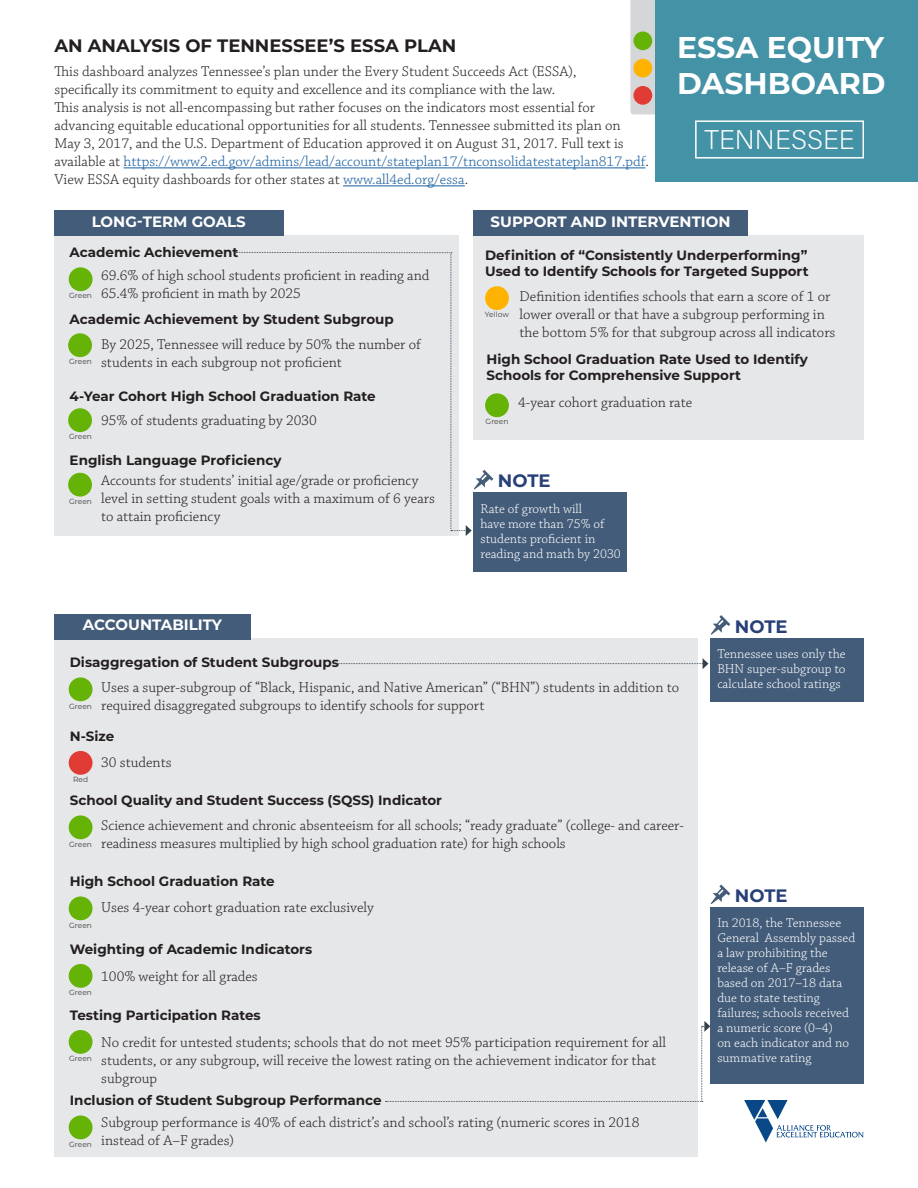
<style>
.page{position:relative;width:918px;height:1188px;background:#fff}
.page>*{position:absolute;margin:0;border:0;box-sizing:border-box;transform-origin:0 0}
.t1{font:700 30px/36px "Montserrat";color:#fff}
.t2{font:200 27px "Acumin Pro";letter-spacing:.005em;color:#fff}
.t3{font:700 18px "Montserrat";color:#231f20}
.t4{font:700 18px "Montserrat";color:#284078}
.t5{font:300 15px/18px "Chaparral Pro";color:#231f20}
.t6{font:700 15px "Montserrat";color:#fff}
.t7{font:700 13.5px/16.2px "Montserrat";color:#231f20}
.t8{font:300 13.5px/15px "Chaparral Pro";color:#fff}
.t9{font:7.5px "Montserrat";color:#3e3e3f}
.s1{color:#175d9e}
</style>
<div class="page">
<div style="left:54px;top:236px;width:405px;height:300px;background:#e6e7e9"></div>
<div style="left:54px;top:210px;width:230px;height:26px;background:#425c79"></div>
<div style="left:473px;top:236px;width:391px;height:204px;background:#e6e7e9"></div>
<div style="left:473px;top:211px;width:275px;height:25px;background:#435c79"></div>
<div style="left:54px;top:638px;width:644px;height:518px;background:#e6e7e9"></div>
<div style="left:54px;top:614px;width:197px;height:26px;background:#435c79"></div>
<div style="left:631px;top:0;width:24px;height:114px;background:#d5d6d8"></div>
<div style="left:633px;top:59px;width:19px;height:18px;background:#ffb200;border-radius:50%"></div>
<div style="left:633px;top:86px;width:19px;height:19px;background:#e03b35;border-radius:50%"></div>
<div style="left:633px;top:31px;width:19px;height:19px;background:#65b306;border-radius:50%"></div>
<div style="left:655px;top:0;width:263px;height:182px;background:#4492a5"></div>
<div style="left:695px;top:120px;width:169px;height:39px;border:2px solid #fff"></div>
<hr style="left:124px;top:167px;width:521px;height:1px;background:#175d9e">
<hr style="left:343px;top:185px;width:122px;height:1px;background:#175d9e">
<div style="left:69px;top:267px;width:24px;height:24px;background:#65b306;border-radius:50%"></div>
<div style="left:68px;top:333px;width:24px;height:24px;background:#65b306;border-radius:50%"></div>
<div style="left:68px;top:408px;width:24px;height:24px;background:#65b306;border-radius:50%"></div>
<div style="left:68px;top:473px;width:24px;height:24px;background:#65b306;border-radius:50%"></div>
<div style="left:69px;top:677px;width:24px;height:24px;background:#65b306;border-radius:50%"></div>
<div style="left:69px;top:751px;width:24px;height:24px;background:#e03b35;border-radius:50%"></div>
<div style="left:69px;top:815px;width:24px;height:24px;background:#65b306;border-radius:50%"></div>
<div style="left:69px;top:896px;width:24px;height:24px;background:#65b306;border-radius:50%"></div>
<div style="left:69px;top:964px;width:24px;height:24px;background:#65b306;border-radius:50%"></div>
<div style="left:69px;top:1030px;width:24px;height:24px;background:#65b306;border-radius:50%"></div>
<div style="left:69px;top:1116px;width:24px;height:23px;background:#65b306;border-radius:50%"></div>
<div style="left:485px;top:286px;width:24px;height:24px;background:#ffb200;border-radius:50%"></div>
<div style="left:485px;top:393px;width:24px;height:24px;background:#65b306;border-radius:50%"></div>
<svg style="left:744px;top:1100px;width:120px;height:43px"></svg>
<svg style="left:333px;top:658px;width:375px;height:11px"></svg>
<svg style="left:386px;top:1021px;width:324px;height:81px"></svg>
<div style="left:710px;top:638px;width:154px;height:63px;background:#435c79"></div>
<div style="left:710px;top:908px;width:154px;height:176px;background:#435c79"></div>
<div style="left:473px;top:493px;width:154px;height:79px;background:#435c79"></div>
<svg style="left:711px;top:615px;width:19px;height:20px"></svg>
<svg style="left:711px;top:885px;width:19px;height:19px"></svg>
<svg style="left:236px;top:252px;width:257px;height:284px"></svg>
<p class="t3" style="left:54px;top:32px;width:403px">AN ANALYSIS OF TENNESSEE’S ESSA PLAN</p>
<p class="t5" style="left:54px;top:63px;width:596px">This dashboard analyzes Tennessee’s plan under the Every Student Succeeds Act (ESSA),<br>specifically its commitment to equity and excellence and its compliance with the law.<br>This analysis is not all-encompassing but rather focuses on the indicators most essential for advancing equitable educational opportunities for all students. Tennessee submitted its plan on May 3, 2017, and the U.S. Department of Education approved it on August 31, 2017. Full text is available at <span class="s1">https://www2.ed.gov/admins/lead/account/stateplan17/tnconsolidatestateplan817.pdf</span>.<br>View ESSA equity dashboards for other states at <span class="s1">www.all4ed.org/essa</span>.</p>
<p class="t1" style="left:677px;top:28px;width:210px">ESSA EQUITY<br>DASHBOARD</p>
<p class="t2" style="left:705px;top:121px;width:152px">TENNESSEE</p>
<p class="t6" style="left:92px;top:210px;width:156px">LONG-TERM GOALS</p>
<p class="t7" style="left:70px;top:243px;width:170px">Academic Achievement</p>
<p class="t5" style="left:101px;top:267px;width:330px">69.6% of high school students proficient in reading and<br>65.4% proficient in math by 2025</p>
<p class="t5" style="left:101px;top:336px;width:321px">By 2025, Tennessee will reduce by 50% the number of students in each subgroup not proficient</p>
<p class="t9" style="left:69px;top:291px;width:24px">Green</p>
<p class="t7" style="left:70px;top:311px;width:326px">Academic Achievement by Student Subgroup</p>
<p class="t9" style="left:69px;top:357px;width:24px">Green</p>
<p class="t7" style="left:70px;top:387px;width:308px">4-Year Cohort High School Graduation Rate</p>
<p class="t9" style="left:69px;top:432px;width:24px">Green</p>
<p class="t5" style="left:101px;top:412px;width:217px">95% of students graduating by 2030</p>
<p class="t7" style="left:70px;top:452px;width:213px">English Language Proficiency</p>
<p class="t9" style="left:69px;top:496px;width:24px">Green</p>
<p class="t5" style="left:101px;top:472px;width:335px">Accounts for students’ initial age/grade or proficiency level in setting student goals with a maximum of 6 years to attain proficiency</p>
<p class="t6" style="left:83px;top:614px;width:141px">ACCOUNTABILITY</p>
<p class="t6" style="left:491px;top:211px;width:242px">SUPPORT AND INTERVENTION</p>
<p class="t7" style="left:485px;top:246px;width:325px">Definition of “Consistently Underperforming”<br>Used to Identify Schools for Targeted Support</p>
<p class="t9" style="left:485px;top:310px;width:26px">Yellow</p>
<p class="t5" style="left:520px;top:288px;width:317px">Definition identifies schools that earn a score of 1 or lower overall or that have a subgroup performing in the bottom 5% for that subgroup across all indicators</p>
<p class="t7" style="left:487px;top:351px;width:323px">High School Graduation Rate Used to Identify<br>Schools for Comprehensive Support</p>
<p class="t9" style="left:486px;top:417px;width:24px">Green</p>
<p class="t5" style="left:518px;top:394px;width:176px">4-year cohort graduation rate</p>
<p class="t4" style="left:498px;top:468px;width:54px">NOTE</p>
<p class="t8" style="left:480px;top:501px;width:142px">Rate of growth will<br>have more than 75% of students proficient in reading and math by 2030</p>
<p class="t4" style="left:735px;top:613px;width:54px">NOTE</p>
<p class="t7" style="left:70px;top:654px;width:271px">Disaggregation of Student Subgroups</p>
<p class="t9" style="left:69px;top:701px;width:24px">Green</p>
<p class="t5" style="left:101px;top:679px;width:579px">Uses a super-subgroup of “Black, Hispanic, and Native American” (“BHN”) students in addition to required disaggregated subgroups to identify schools for support</p>
<p class="t7" style="left:70px;top:727px;width:46px">N-Size</p>
<p class="t9" style="left:73px;top:774px;width:17px">Red</p>
<p class="t5" style="left:101px;top:754px;width:72px">30 students</p>
<p class="t7" style="left:70px;top:792px;width:374px">School Quality and Student Success (SQSS) Indicator</p>
<p class="t9" style="left:69px;top:839px;width:24px">Green</p>
<p class="t5" style="left:101px;top:817px;width:584px">Science achievement and chronic absenteeism for all schools; “ready graduate” (college- and career&shy;readiness measures multiplied by high school graduation rate) for high schools</p>
<p class="t7" style="left:70px;top:873px;width:206px">High School Graduation Rate</p>
<p class="t9" style="left:69px;top:920px;width:24px">Green</p>
<p class="t5" style="left:101px;top:899px;width:274px">Uses 4-year cohort graduation rate exclusively</p>
<p class="t7" style="left:70px;top:940px;width:244px">Weighting of Academic Indicators</p>
<p class="t9" style="left:69px;top:987px;width:24px">Green</p>
<p class="t5" style="left:101px;top:968px;width:158px">100% weight for all grades</p>
<p class="t7" style="left:70px;top:1006px;width:192px">Testing Participation Rates</p>
<p class="t5" style="left:101px;top:1034px;width:566px">No credit for untested students; schools that do not meet 95% participation requirement for all students, or any subgroup, will receive the lowest rating on the achievement indicator for that subgroup</p>
<p class="t5" style="left:101px;top:1114px;width:540px">Subgroup performance is 40% of each district’s and school’s rating (numeric scores in 2018 instead of A–F grades)</p>
<p class="t9" style="left:69px;top:1053px;width:24px">Green</p>
<p class="t7" style="left:70px;top:1092px;width:313px">Inclusion of Student Subgroup Performance</p>
<p class="t9" style="left:69px;top:1139px;width:24px">Green</p>
<p class="t8" style="left:717px;top:647px;width:130px;text-align:justify">Tennessee uses only the BHN super-subgroup to calculate school ratings</p>
<p class="t4" style="left:735px;top:883px;width:54px">NOTE</p>
<p class="t8" style="left:717px;top:916px;width:139px">In 2018, the Tennessee<br>General Assembly passed a law prohibiting the release of A–F grades based on 2017–18 data due to state testing failures; schools received a numeric score (0–4)<br>on each indicator and no summative rating</p>
</div>
